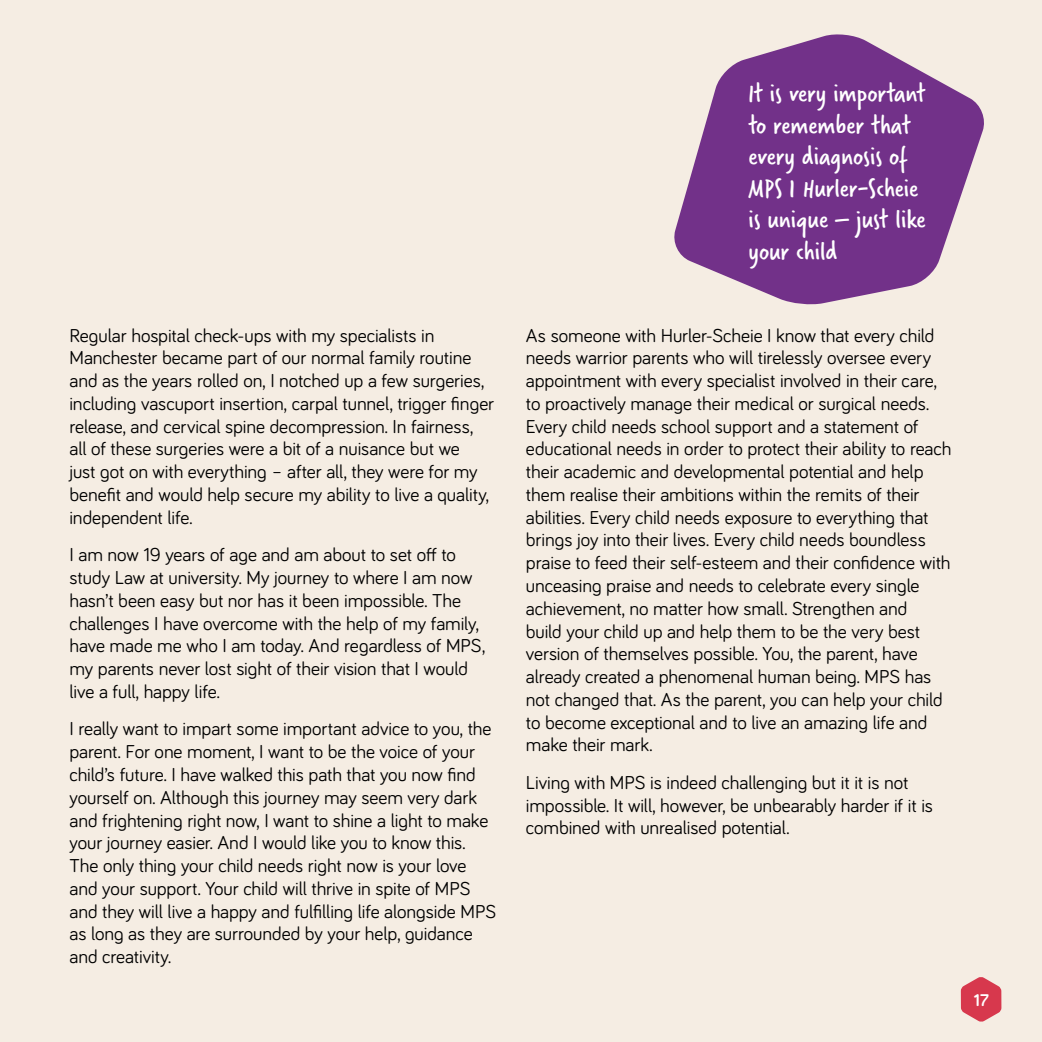
<style>
.page{position:relative;width:1042px;height:1042px;background:#f5ede3}
.page>*{position:absolute;margin:0;border:0;box-sizing:border-box;transform-origin:0 0}
.t1{font:28px/31.5px "Verveine";color:#fff}
.t2{font:19.25px/22.8px "Bariol";letter-spacing:-.005em;color:#000}
.t3{font:700 17.5px "Bariol";color:#fff}
</style>
<div class="page">
<svg style="left:961px;top:977px;width:40px;height:45px"></svg>
<svg style="left:674px;top:34px;width:310px;height:271px;fill:#723189"></svg>
<p class="t2" style="left:69px;top:323px;width:426px">Regular hospital check-ups with my specialists in Manchester became part of our normal family routine and as the years rolled on, I notched up a few surgeries, including vascuport insertion, carpal tunnel, trigger finger release, and cervical spine decompression. In fairness, all of these surgeries were a bit of a nuisance but we<br>just got on with everything – after all, they were for my benefit and would help secure my ability to live a quality, independent life.</p>
<p class="t2" style="left:69px;top:542px;width:417px">I am now 19 years of age and am about to set off to study Law at university. My journey to where I am now hasn’t been easy but nor has it been impossible. The challenges I have overcome with the help of my family, have made me who I am today. And regardless of MPS, my parents never lost sight of their vision that I would live a full, happy life.</p>
<p class="t2" style="left:69px;top:717px;width:428px">I really want to impart some important advice to you, the parent. For one moment, I want to be the voice of your child’s future. I have walked this path that you now find yourself on. Although this journey may seem very dark and frightening right now, I want to shine a light to make your journey easier. And I would like you to know this.<br>The only thing your child needs right now is your love and your support. Your child will thrive in spite of MPS and they will live a happy and fulfilling life alongside MPS as long as they are surrounded by your help, guidance and creativity.</p>
<h1 class="t1" style="left:748px;top:78px;width:179px">It is very important to remember that every diagnosis of<br>MPS 1 Hurler-Scheie is unique – just like your child</h1>
<p class="t2" style="left:526px;top:323px;width:427px">As someone with Hurler-Scheie I know that every child needs warrior parents who will tirelessly oversee every appointment with every specialist involved in their care, to proactively manage their medical or surgical needs.<br>Every child needs school support and a statement of educational needs in order to protect their ability to reach their academic and developmental potential and help them realise their ambitions within the remits of their abilities. Every child needs exposure to everything that brings joy into their lives. Every child needs boundless praise to feed their self-esteem and their confidence with unceasing praise and needs to celebrate every single achievement, no matter how small. Strengthen and<br>build your child up and help them to be the very best version of themselves possible. You, the parent, have already created a phenomenal human being. MPS has not changed that. As the parent, you can help your child to become exceptional and to live an amazing life and make their mark.</p>
<p class="t2" style="left:526px;top:770px;width:408px">Living with MPS is indeed challenging but it it is not impossible. It will, however, be unbearably harder if it is combined with unrealised potential.</p>
<p class="t3" style="left:974px;top:988px;width:17px">17</p>
</div>
